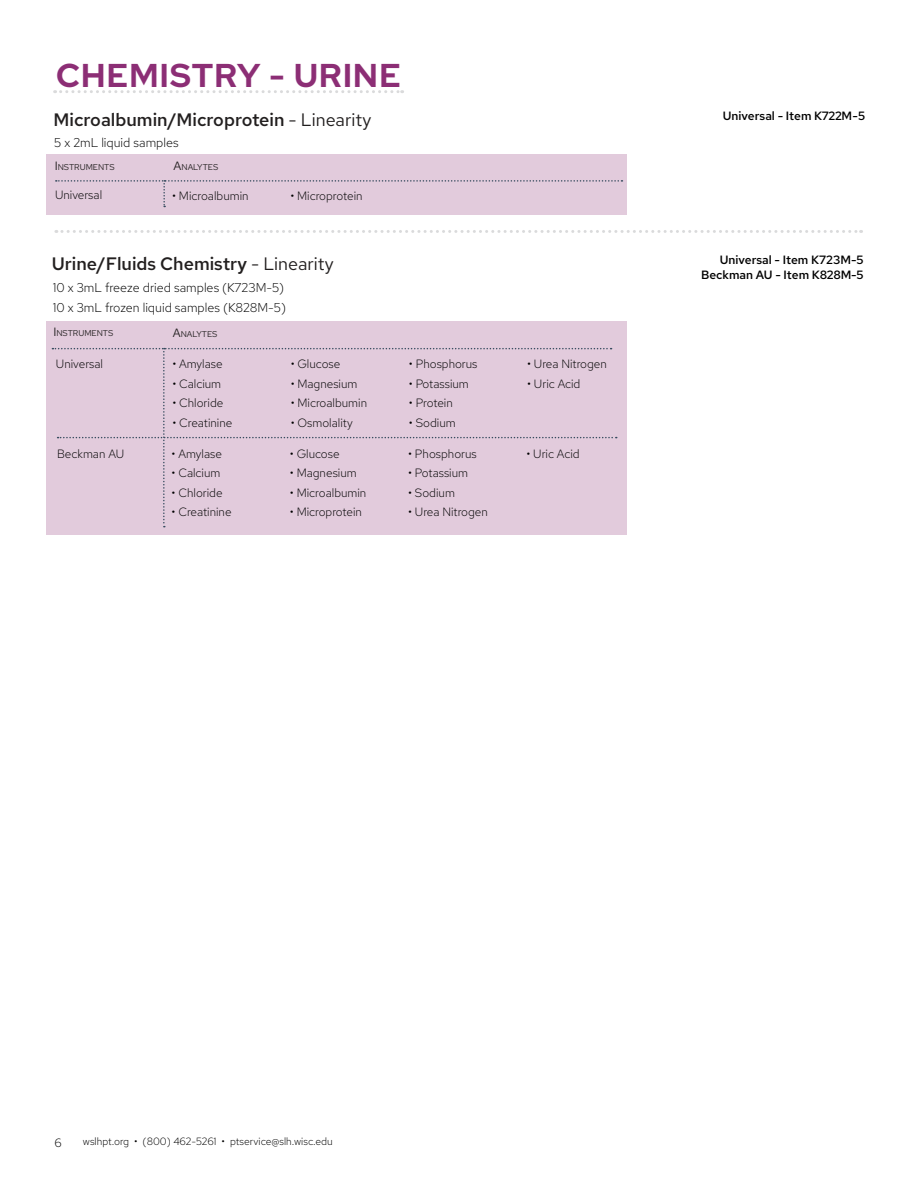
<style>
.page{position:relative;width:918px;height:1188px;background:#fff}
.page>*{position:absolute;margin:0;border:0;box-sizing:border-box;transform-origin:0 0}
.t1{font:700 33px "Red Hat Display";letter-spacing:.04em;color:#8c2e75}
.t2{font:600 18px "Red Hat Text";color:#221f1f}
.t3{font:300 12.75px/19.5px "Red Hat Text";color:#000}
.t4{font:300 12px "Red Hat Text";color:#000}
.t5{font:500 12px/14.4px "Red Hat Text";color:#000;text-align:right}
.t6{font:300 10.5px "Red Hat Text";color:#000}
.t7{font:8.4px "Red Hat Text";color:#221f1f}
.s1{font-weight:400}
.s2{font-size:12px}
</style>
<div class="page">
<div style="left:47px;top:154px;width:580px;height:61px;background:#e2cbdc"></div>
<svg style="left:56px;top:180px;width:566px;height:27px"></svg>
<svg style="left:56px;top:230px;width:806px;height:3px"></svg>
<svg style="left:55px;top:90px;width:348px;height:3px"></svg>
<div style="left:47px;top:321px;width:580px;height:214px;background:#e2cbdc"></div>
<svg style="left:52px;top:348px;width:565px;height:179px"></svg>
<h1 class="t1" style="left:56px;top:53px;width:346px">CHEMISTRY - URINE</h1>
<h2 class="t2" style="left:54px;top:108px;width:319px">Microalbumin/Microprotein <span class="s1">- Linearity</span></h2>
<p class="t3" style="left:54px;top:133px;width:126px">5 x 2mL liquid samples</p>
<p class="t7" style="left:55px;top:161px;width:62px"><span class="s2">I</span>NSTRUMENTS</p>
<p class="t7" style="left:174px;top:161px;width:46px"><span class="s2">A</span>NALYTES</p>
<p class="t4" style="left:55px;top:187px;width:49px">Universal</p>
<p class="t4" style="left:172px;top:188px;width:78px">• Microalbumin</p>
<p class="t4" style="left:290px;top:188px;width:74px">• Microprotein</p>
<h2 class="t2" style="left:52px;top:252px;width:284px">Urine/Fluids Chemistry <span class="s1">- Linearity</span></h2>
<p class="t3" style="left:53px;top:278px;width:235px">10 x 3mL freeze dried samples (K723M-5)<br>10 x 3mL frozen liquid samples (K828M-5)</p>
<p class="t7" style="left:53px;top:328px;width:62px"><span class="s2">I</span>NSTRUMENTS</p>
<p class="t4" style="left:56px;top:356px;width:49px">Universal</p>
<p class="t7" style="left:173px;top:329px;width:46px"><span class="s2">A</span>NALYTES</p>
<p class="t4" style="left:172px;top:356px;width:52px">• Amylase</p>
<p class="t4" style="left:172px;top:376px;width:50px">• Calcium</p>
<p class="t4" style="left:172px;top:395px;width:53px">• Chloride</p>
<p class="t4" style="left:172px;top:415px;width:62px">• Creatinine</p>
<p class="t4" style="left:57px;top:446px;width:69px">Beckman AU</p>
<p class="t4" style="left:172px;top:446px;width:52px">• Amylase</p>
<p class="t4" style="left:172px;top:465px;width:50px">• Calcium</p>
<p class="t4" style="left:172px;top:485px;width:53px">• Chloride</p>
<p class="t4" style="left:172px;top:504px;width:62px">• Creatinine</p>
<p class="t4" style="left:291px;top:356px;width:51px">• Glucose</p>
<p class="t4" style="left:291px;top:376px;width:68px">• Magnesium</p>
<p class="t4" style="left:291px;top:395px;width:78px">• Microalbumin</p>
<p class="t4" style="left:291px;top:415px;width:64px">• Osmolality</p>
<p class="t4" style="left:290px;top:446px;width:51px">• Glucose</p>
<p class="t4" style="left:290px;top:465px;width:68px">• Magnesium</p>
<p class="t4" style="left:290px;top:485px;width:78px">• Microalbumin</p>
<p class="t4" style="left:290px;top:504px;width:74px">• Microprotein</p>
<p class="t4" style="left:409px;top:356px;width:70px">• Phosphorus</p>
<p class="t4" style="left:409px;top:376px;width:61px">• Potassium</p>
<p class="t4" style="left:409px;top:395px;width:45px">• Protein</p>
<p class="t4" style="left:409px;top:415px;width:48px">• Sodium</p>
<p class="t4" style="left:408px;top:446px;width:70px">• Phosphorus</p>
<p class="t4" style="left:408px;top:465px;width:61px">• Potassium</p>
<p class="t4" style="left:408px;top:485px;width:48px">• Sodium</p>
<p class="t4" style="left:408px;top:504px;width:81px">• Urea Nitrogen</p>
<p class="t4" style="left:527px;top:356px;width:81px">• Urea Nitrogen</p>
<p class="t4" style="left:527px;top:376px;width:55px">• Uric Acid</p>
<p class="t4" style="left:527px;top:446px;width:55px">• Uric Acid</p>
<p class="t5" style="left:723px;top:109px;width:144px">Universal - Item K722M-5</p>
<p class="t5" style="left:701px;top:253px;width:164px">Universal - Item K723M-5<br>Beckman AU - Item K828M-5</p>
<p class="t4" style="left:54px;top:1134px;width:9px">6</p>
<p class="t6" style="left:83px;top:1134px;width:251px">wslhpt.org • (800) 462-5261 • ptservice@slh.wisc.edu</p>
</div>
